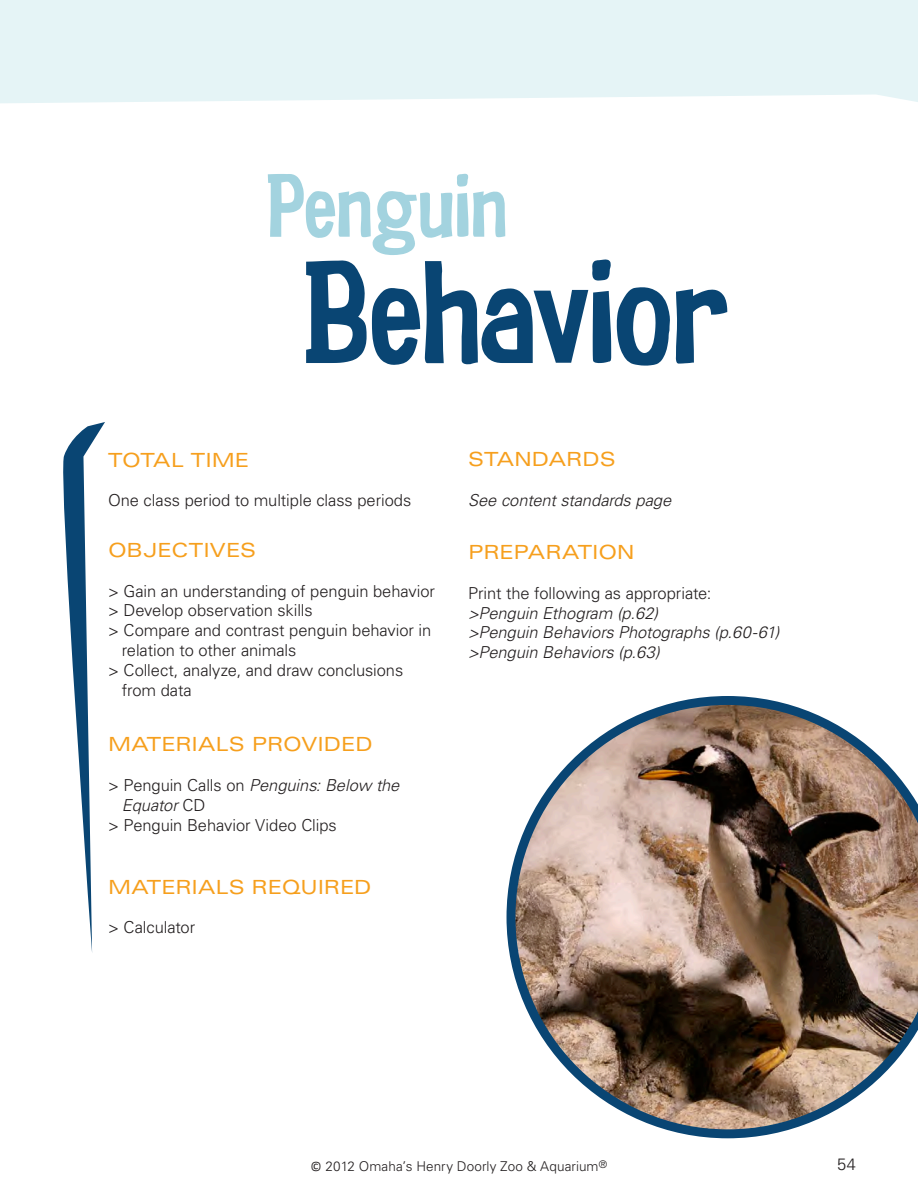
<style>
.page{position:relative;width:918px;height:1188px;background:#fff}
.page>*{position:absolute;margin:0;border:0;box-sizing:border-box;transform-origin:0 0}
.Heading_1{font:145.65px "Salade Fiestas";letter-spacing:-.015em;color:#094573}
.Heading_1-2{font:88.65px "Salade Fiestas";letter-spacing:-.01em;color:#a3d3df}
.Subheading_1{font:expanded 19.5px "Univers LT Std";letter-spacing:.01em;color:#f69f1d}
.t1{font:300 16.5px "Univers LT Std";letter-spacing:-.005em;color:#231f20}
.t2{font:italic 300 16.5px "Univers LT Std";color:#231f20}
.t3{font:300 13.5px "Univers LT Std";letter-spacing:.005em;color:#231f20}
.s1{font-style:normal}
.s2{font-family:"Calibri";font-weight:400}
</style>
<div class="page">
<div style="left:0;top:0;width:918px;height:103px;background:#e5f4f6"></div>
<svg style="left:63px;top:422px;width:42px;height:531px"></svg>
<svg style="left:507px;top:696px;width:411px;height:442px"></svg>
<p class="Heading_1-2" style="left:265px;top:151px;width:244px">Penguin</p>
<p class="Heading_1" style="left:302px;top:223px;width:428px">Behavior</p>
<p class="Subheading_1" style="left:108px;top:448px;width:143px">TOTAL TIME</p>
<p class="t1" style="left:108px;top:491px;width:305px">One class period to multiple class periods</p>
<p class="Subheading_1" style="left:108px;top:539px;width:149px">OBJECTIVES</p>
<p class="t1" style="left:108px;top:581px;width:329px">&gt; Gain an understanding of penguin behavior</p>
<p class="t1" style="left:108px;top:601px;width:206px">&gt; Develop observation skills</p>
<p class="t1" style="left:108px;top:620px;width:325px">&gt; Compare and contrast penguin behavior in</p>
<p class="t1" style="left:122px;top:640px;width:176px">relation to other animals</p>
<p class="t1" style="left:108px;top:660px;width:297px">&gt; Collect, analyze, and draw conclusions</p>
<p class="t1" style="left:122px;top:680px;width:72px">from data</p>
<p class="Subheading_1" style="left:108px;top:733px;width:266px">MATERIALS PROVIDED</p>
<p class="t2" style="left:108px;top:775px;width:293px"><span class="s1">&gt; Penguin Calls on</span> Penguins: Below the</p>
<p class="t2" style="left:122px;top:795px;width:85px">Equator <span class="s1">CD</span></p>
<p class="t1" style="left:108px;top:815px;width:230px">&gt; Penguin Behavior Video Clips</p>
<p class="Subheading_1" style="left:108px;top:875px;width:265px">MATERIALS REQUIRED</p>
<p class="t1" style="left:108px;top:917px;width:89px">&gt; Calculator</p>
<p class="Subheading_1" style="left:468px;top:448px;width:149px">STANDARDS</p>
<p class="t2" style="left:468px;top:490px;width:205px">See content standards page</p>
<p class="Subheading_1" style="left:468px;top:541px;width:168px">PREPARATION</p>
<p class="t1" style="left:468px;top:583px;width:245px">Print the following as appropriate:</p>
<p class="t2" style="left:468px;top:603px;width:192px">&gt;Penguin Ethogram (p.62)</p>
<p class="t2" style="left:468px;top:623px;width:313px">&gt;Penguin Behaviors Photographs (p.60-61)</p>
<p class="t2" style="left:468px;top:642px;width:193px">&gt;Penguin Behaviors (p.63)</p>
<p class="t3" style="left:311px;top:1158px;width:298px"><span class="s2">©</span> 2012 Omaha’s Henry Doorly Zoo &amp; Aquarium<sup>®</sup></p>
<p class="t1" style="left:837px;top:1154px;width:20px">54</p>
</div>
